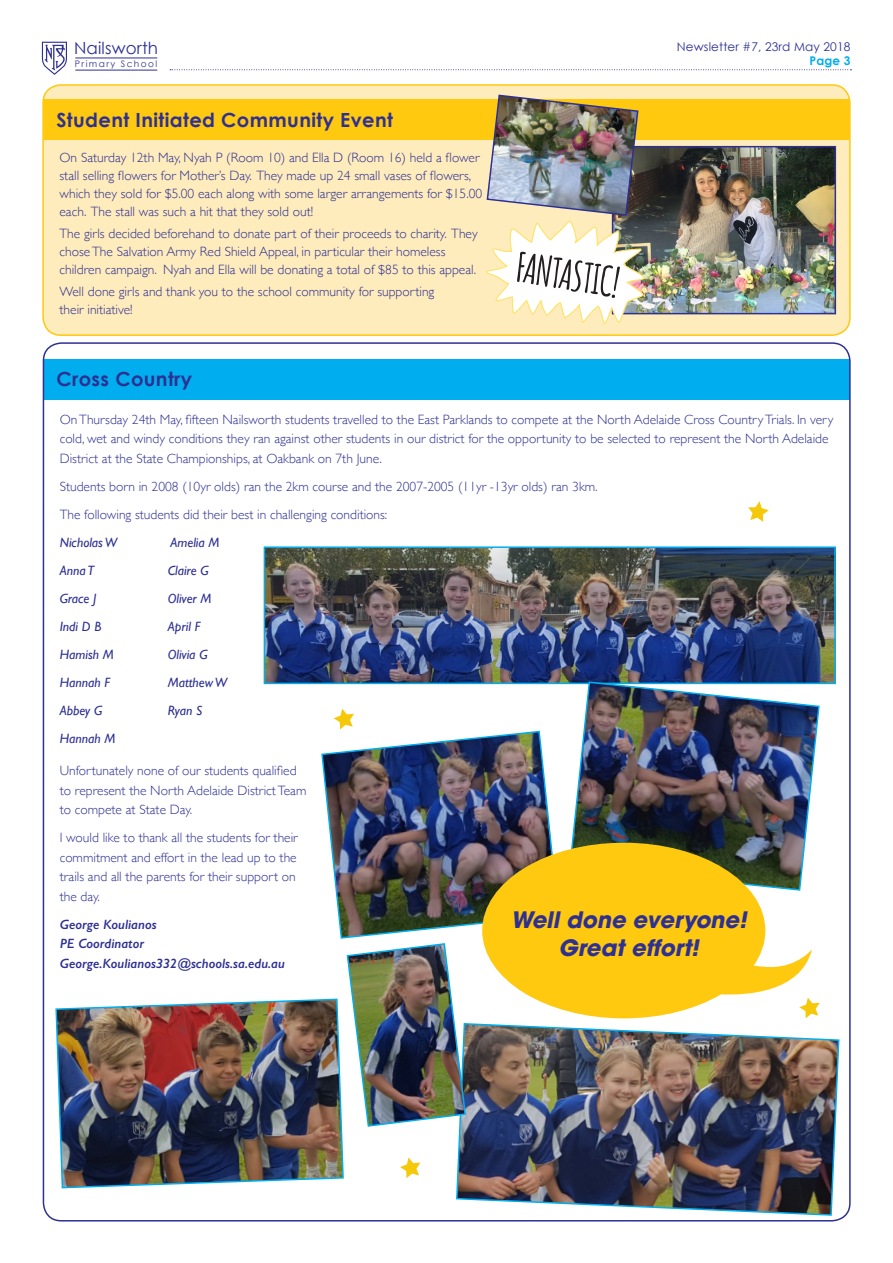
<style>
.page{position:relative;width:893px;height:1263px;background:#fff}
.page>*{position:absolute;margin:0;border:0;box-sizing:border-box;transform-origin:0 0}
.t1{font:italic 700 22.5px/28.5px "Avant Garde";color:#2e3092;text-align:center}
.t2{font:700 19.5px "Century Gothic";letter-spacing:.02em;color:#2e3092}
.t3{font:16.65px "Century Gothic";letter-spacing:.01em;color:#2e3092}
.t4{font:300 13.5px/19.5px "Gill Sans";color:#2e3092}
.t5{font:italic 13.5px "Gill Sans";color:#2e3092}
.t6{font:italic 600 13.5px/19.5px "Gill Sans";color:#2e3092}
.t7{font:12px "Century Gothic";letter-spacing:.01em;color:#2e3092}
.t8{font:700 12px "Century Gothic";color:#00aeef}
.t9{font:9px "Century Gothic";letter-spacing:.16em;color:#2e3092}
</style>
<div class="page">
<svg style="left:170px;top:69px;width:681px;height:1px"></svg>
<svg style="left:42px;top:42px;width:25px;height:33px"></svg>
<hr style="left:75px;top:58px;width:82px;height:1px;background:#2e3092">
<hr style="left:75px;top:70px;width:82px;height:1px;background:#2e3092">
<div style="left:43px;top:85px;width:807px;height:250px;background:#feecbc;border-radius:18px"></div>
<div style="left:43px;top:99px;width:807px;height:41px;background:#fec90f"></div>
<div style="left:42px;top:84px;width:809px;height:252px;border:2px solid #fec90f;border-radius:18px"></div>
<div style="left:43px;top:359px;width:807px;height:41px;background:#00aeef"></div>
<img style="left:646px;top:149px;width:187px;height:162px">
<div style="left:612px;top:146px;width:224px;height:168px;border:2px solid #2e3092"></div>
<img style="left:267px;top:549px;width:566px;height:132px">
<div style="left:264px;top:546px;width:572px;height:138px;border:2px solid #00aeef"></div>
<img style="left:321px;top:730px;width:231px;height:209px">
<img style="left:568px;top:681px;width:252px;height:162px">
<img style="left:55px;top:998px;width:289px;height:191px">
<img style="left:456px;top:1023px;width:384px;height:193px">
<img style="left:486px;top:94px;width:160px;height:230px">
<img style="left:346px;top:943px;width:121px;height:184px">
<svg style="left:482px;top:843px;width:330px;height:175px;fill:#fec90f"></svg>
<svg style="left:799px;top:997px;width:21px;height:21px"></svg>
<svg style="left:334px;top:709px;width:20px;height:20px"></svg>
<svg style="left:400px;top:1157px;width:20px;height:21px"></svg>
<svg style="left:748px;top:501px;width:21px;height:21px"></svg>
<p class="t3" style="left:74px;top:38px;width:86px">Nailsworth</p>
<p class="t9" style="left:75px;top:58px;width:84px">Primary School</p>
<h2 class="t2" style="left:56px;top:107px;width:338px">Student Initiated Community Event</h2>
<p class="t4" style="left:60px;top:148px;width:424px;line-height:18px">On Saturday 12th May, Nyah P (Room 10) and Ella D (Room 16) held a flower stall selling flowers for Mother’s Day. They made up 24 small vases of flowers, which they sold for $5.00 each along with some larger arrangements for $15.00 each. The stall was such a hit that they sold out!</p>
<p class="t4" style="left:60px;top:224px;width:420px;line-height:18px">The girls decided beforehand to donate part of their proceeds to charity. They chose The Salvation Army Red Shield Appeal, in particular their homeless children campaign. Nyah and Ella will be donating a total of $85 to this appeal.</p>
<p class="t4" style="left:60px;top:282px;width:376px;line-height:18px">Well done girls and thank you to the school community for supporting their initiative!</p>
<p class="t7" style="left:677px;top:39px;width:175px">Newsletter #7, 23rd May 2018</p>
<p class="t8" style="left:809px;top:53px;width:42px">Page 3</p>
<h2 class="t2" style="left:57px;top:366px;width:137px">Cross Country</h2>
<p class="t4" style="left:60px;top:409px;width:775px">On Thursday 24th May, fifteen Nailsworth students travelled to the East Parklands to compete at the North Adelaide Cross Country Trials. In very cold, wet and windy conditions they ran against other students in our district for the opportunity to be selected to represent the North Adelaide<br>District at the State Championships, at Oakbank on 7th June.</p>
<p class="t4" style="left:60px;top:471px;width:539px;line-height:28px">Students born in 2008 (10yr olds) ran the 2km course and the 2007-2005 (11yr -13yr olds) ran 3km.<br>The following students did their best in challenging conditions:</p>
<p class="t5" style="left:60px;top:534px;width:59px">Nicholas W</p>
<p class="t5" style="left:170px;top:534px;width:51px">Amelia M</p>
<p class="t5" style="left:60px;top:562px;width:36px">Anna T</p>
<p class="t5" style="left:168px;top:562px;width:42px">Claire G</p>
<p class="t5" style="left:60px;top:590px;width:38px">Grace J</p>
<p class="t5" style="left:168px;top:590px;width:45px">Oliver M</p>
<p class="t5" style="left:60px;top:618px;width:43px">Indi D B</p>
<p class="t5" style="left:168px;top:618px;width:34px">April F</p>
<p class="t5" style="left:60px;top:646px;width:56px">Hamish M</p>
<p class="t5" style="left:168px;top:646px;width:41px">Olivia G</p>
<p class="t5" style="left:60px;top:674px;width:52px">Hannah F</p>
<p class="t5" style="left:168px;top:674px;width:61px">Matthew W</p>
<p class="t5" style="left:60px;top:702px;width:44px">Abbey G</p>
<p class="t5" style="left:168px;top:702px;width:36px">Ryan S</p>
<p class="t5" style="left:60px;top:730px;width:57px">Hannah M</p>
<p class="t4" style="left:60px;top:761px;width:248px">Unfortunately none of our students qualified to represent the North Adelaide District Team to compete at State Day.</p>
<p class="t4" style="left:60px;top:828px;width:240px">I would like to thank all the students for their commitment and effort in the lead up to the trails and all the parents for their support on the day.</p>
<p class="t6" style="left:60px;top:914px;width:227px">George Koulianos<br>PE Coordinator<br>George.Koulianos332@schools.sa.edu.au</p>
<h1 class="t1" style="left:511px;top:905px;width:237px">Well done everyone!<br>Great effort!</h1>
</div>
